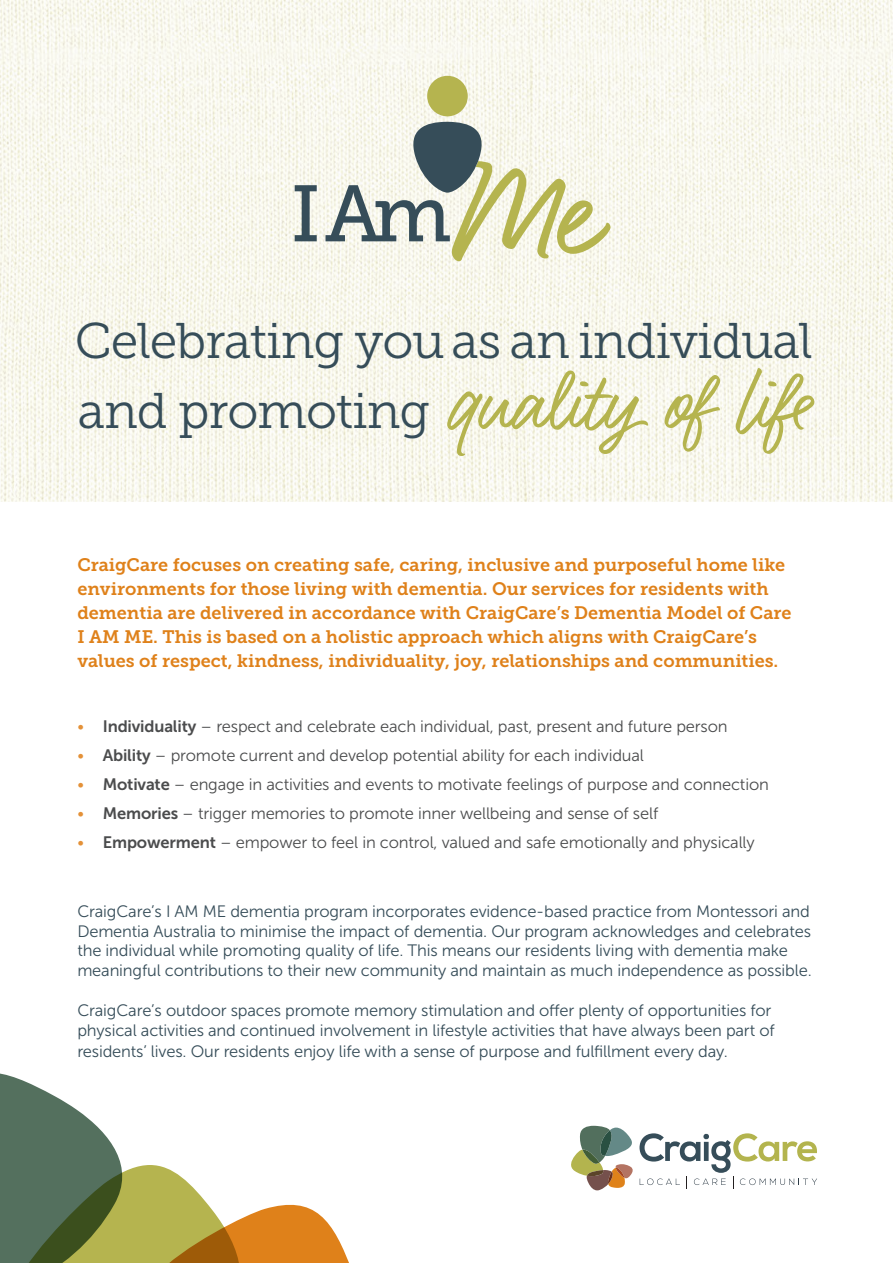
<style>
.page{position:relative;width:893px;height:1263px;background:#fff}
.page>*{position:absolute;margin:0;border:0;box-sizing:border-box;transform-origin:0 0}
.t1{font:97.35px "Felt That";letter-spacing:-.02em;color:#b5b44f}
.t2{font:49.95px "Museo Slab 300";letter-spacing:-.02em;color:#364d59}
.t3{font:18px/24px "Museo Slab 700";color:#df811a}
.t4{font:16.5px/19.8px "Museo Sans 300";letter-spacing:-.01em;color:#364d59}
.t5{font:16.5px "Museo Sans 300";letter-spacing:-.01em;color:#4b4c4d}
.s1{font-family:"Museo Slab 300";font-size:49.95px;color:#364d59}
.s2{color:#e49138}
.s3{font-family:"Museo Sans 700"}
</style>
<div class="page">
<img style="left:0;top:0;width:892px;height:502px">
<svg style="left:294px;top:185px;width:22px;height:56px"></svg>
<div style="left:427px;top:76px;width:40px;height:40px;background:#b5b44f;border-radius:50%"></div>
<svg style="left:325px;top:122px;width:285px;height:139px"></svg>
<svg style="left:571px;top:1126px;width:245px;height:64px"></svg>
<svg style="left:0;top:1073px;width:349px;height:190px"></svg>
<h2 class="t2" style="left:75px;top:314px;width:739px">Celebrating you as an individual</h2>
<h1 class="t1" style="left:78px;top:343px;width:743px"><span class="s1">and promoting</span> quality of life</h1>
<p class="t3" style="left:77px;top:553px;width:715px">CraigCare focuses on creating safe, caring, inclusive and purposeful home like environments for those living with dementia. Our services for residents with dementia are delivered in accordance with CraigCare’s Dementia Model of Care I AM ME. This is based on a holistic approach which aligns with CraigCare’s values of respect, kindness, individuality, joy, relationships and communities.</p>
<p class="t5" style="left:77px;top:717px;width:651px"><span class="s2">•</span> <span class="s3">Individuality</span> – respect and celebrate each individual, past, present and future person</p>
<p class="t5" style="left:77px;top:746px;width:568px"><span class="s2">•</span> <span class="s3">Ability</span> – promote current and develop potential ability for each individual</p>
<p class="t5" style="left:77px;top:775px;width:692px"><span class="s2">•</span> <span class="s3">Motivate</span> – engage in activities and events to motivate feelings of purpose and connection</p>
<p class="t5" style="left:77px;top:804px;width:582px"><span class="s2">•</span> <span class="s3">Memories</span> – trigger memories to promote inner wellbeing and sense of self</p>
<p class="t5" style="left:77px;top:833px;width:678px"><span class="s2">•</span> <span class="s3">Empowerment</span> – empower to feel in control, valued and safe emotionally and physically</p>
<p class="t4" style="left:77px;top:901px;width:735px">CraigCare’s I AM ME dementia program incorporates evidence-based practice from Montessori and Dementia Australia to minimise the impact of dementia. Our program acknowledges and celebrates the individual while promoting quality of life. This means our residents living with dementia make meaningful contributions to their new community and maintain as much independence as possible.</p>
<p class="t4" style="left:77px;top:1000px;width:698px">CraigCare’s outdoor spaces promote memory stimulation and offer plenty of opportunities for physical activities and continued involvement in lifestyle activities that have always been part of</p>
<p class="t4" style="left:77px;top:1042px;width:651px">residents’ lives. Our residents enjoy life with a sense of purpose and fulfillment every day.</p>
</div>
